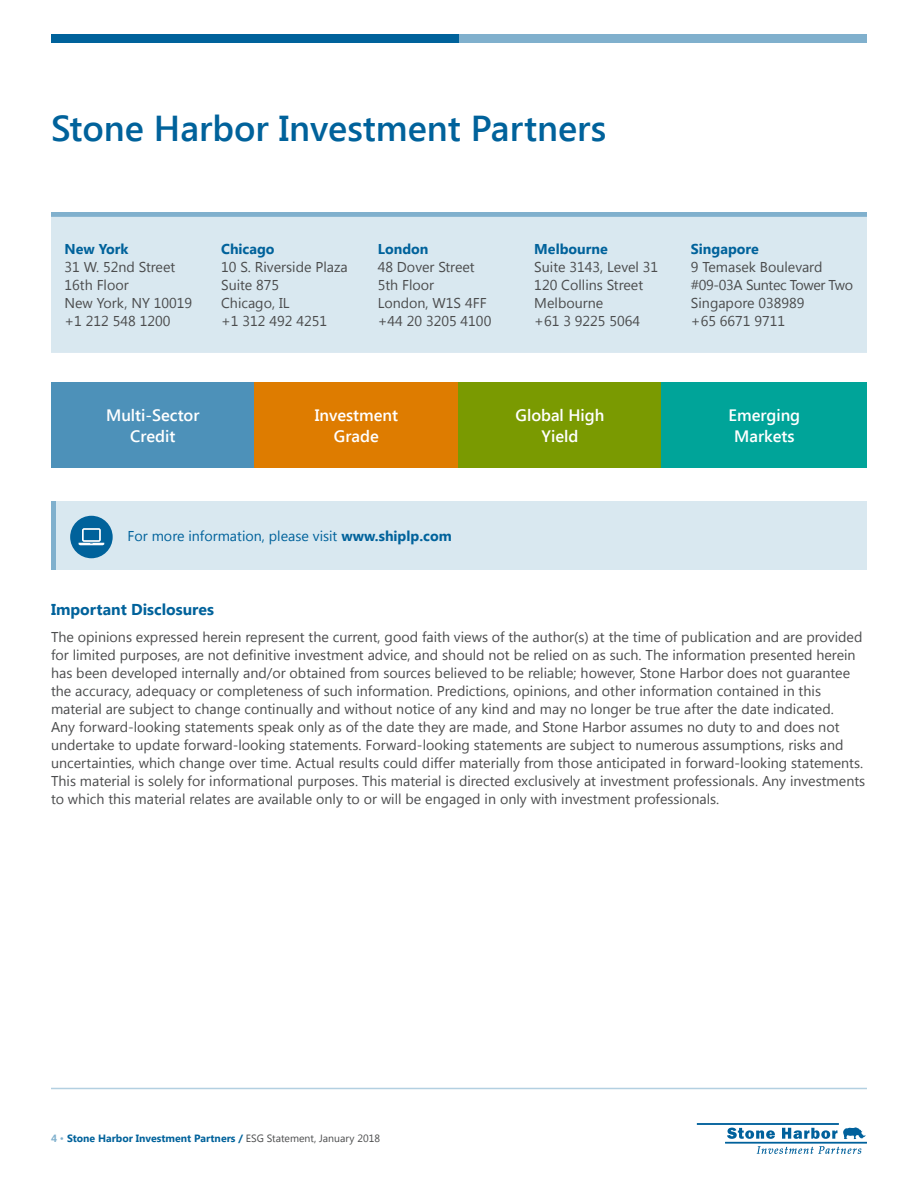
<style>
.page{position:relative;width:918px;height:1188px;background:#fff}
.page>*{position:absolute;margin:0;border:0;box-sizing:border-box;transform-origin:0 0}
.Large_Header{font:600 36px "Segoe UI";color:#00629b}
.Medium_Text{font:600 16.5px/21px "Segoe UI";color:#fff;text-align:center}
.Body_Text_Header{font:700 15.75px "Segoe UI";color:#00629b}
.Body_Text{font:14.25px/18px "Segoe UI";color:#4b4c4d}
.Endnotes_Text{font:14.25px "Segoe UI";color:#4b4c4d}
.Body_Text-2{font:14.25px "Segoe UI";color:#00629b}
.Endnotes_Text-2{font:700 14.25px "Segoe UI";color:#00629b}
.Endnotes_Text-3{font:14.25px "Segoe UI";letter-spacing:-.025em;color:#4b4c4d}
.t1{font:700 10.5px "Segoe UI";color:#00629b}
.s1{font-weight:700}
.s2{color:#80b0cd}
.s3{font-weight:400;color:#80b0cd}
.s4{font-weight:400;color:#4b4c4d}
</style>
<div class="page">
<div style="left:51px;top:34px;width:408px;height:9px;background:#00629b"></div>
<div style="left:459px;top:34px;width:408px;height:9px;background:#80b0cd"></div>
<hr style="left:725px;top:1142px;width:142px;height:1px;background:#00619c">
<svg style="left:727px;top:1128px;width:48px;height:11px"></svg>
<svg style="left:757px;top:1146px;width:104px;height:8px"></svg>
<hr style="left:697px;top:1123px;width:142px;height:2px;background:#00619c">
<svg style="left:782px;top:1127px;width:84px;height:12px"></svg>
<hr style="left:51px;top:1088px;width:816px;height:1px;background:#b3d0e1">
<div style="left:51px;top:383px;width:204px;height:85px;background:#4d91b9"></div>
<div style="left:255px;top:383px;width:203px;height:85px;background:#de7c00"></div>
<div style="left:458px;top:383px;width:204px;height:85px;background:#7a9a01"></div>
<div style="left:662px;top:383px;width:205px;height:85px;background:#00a499"></div>
<svg style="left:51px;top:213px;width:816px;height:4px;background:#83b2ce"></svg>
<div style="left:51px;top:502px;width:816px;height:68px;background:#d9e8f0"></div>
<div style="left:70px;top:516px;width:43px;height:42px;background:#00629b;border-radius:50%"></div>
<svg style="left:79px;top:528px;width:25px;height:17px"></svg>
<hr style="left:51px;top:502px;width:4px;height:68px;background:#80b0cd">
<div style="left:51px;top:217px;width:816px;height:136px;background:#d9e8f0"></div>
<p class="Large_Header" style="left:51px;top:103px;width:557px">Stone Harbor Investment Partners</p>
<p class="Endnotes_Text-2" style="left:65px;top:239px;width:65px">New York</p>
<p class="Endnotes_Text" style="left:65px;top:257px;width:112px">31 W. 52nd Street</p>
<p class="Endnotes_Text" style="left:65px;top:275px;width:66px">16th Floor</p>
<p class="Endnotes_Text" style="left:65px;top:293px;width:129px">New York, NY 10019</p>
<p class="Endnotes_Text" style="left:65px;top:311px;width:107px">+1 212 548 1200</p>
<p class="Endnotes_Text-2" style="left:221px;top:239px;width:55px">Chicago</p>
<p class="Endnotes_Text" style="left:221px;top:257px;width:128px">10 S. Riverside Plaza</p>
<p class="Endnotes_Text" style="left:221px;top:275px;width:60px">Suite 875</p>
<p class="Endnotes_Text" style="left:221px;top:293px;width:70px">Chicago, IL</p>
<p class="Endnotes_Text" style="left:221px;top:311px;width:107px">+1 312 492 4251</p>
<p class="Endnotes_Text-2" style="left:378px;top:239px;width:52px">London</p>
<p class="Endnotes_Text" style="left:378px;top:257px;width:99px">48 Dover Street</p>
<p class="Endnotes_Text" style="left:378px;top:275px;width:58px">5th Floor</p>
<p class="Endnotes_Text" style="left:378px;top:293px;width:110px">London, W1S 4FF</p>
<p class="Endnotes_Text" style="left:378px;top:311px;width:115px">+44 20 3205 4100</p>
<p class="Endnotes_Text-2" style="left:534px;top:239px;width:75px">Melbourne</p>
<p class="Endnotes_Text" style="left:534px;top:257px;width:125px">Suite 3143, Level 31</p>
<p class="Endnotes_Text" style="left:534px;top:275px;width:110px">120 Collins Street</p>
<p class="Endnotes_Text" style="left:534px;top:293px;width:70px">Melbourne</p>
<p class="Endnotes_Text" style="left:534px;top:311px;width:107px">+61 3 9225 5064</p>
<p class="Endnotes_Text-2" style="left:691px;top:239px;width:70px">Singapore</p>
<p class="Endnotes_Text" style="left:691px;top:257px;width:133px">9 Temasek Boulevard</p>
<p class="Endnotes_Text-3" style="left:691px;top:275px;width:164px">#09-03A Suntec Tower Two</p>
<p class="Endnotes_Text" style="left:691px;top:293px;width:115px">Singapore 038989</p>
<p class="Endnotes_Text" style="left:691px;top:311px;width:96px">+65 6671 9711</p>
<p class="Medium_Text" style="left:106px;top:404px;width:95px">Multi-Sector<br>Credit</p>
<p class="Medium_Text" style="left:315px;top:404px;width:85px">Investment<br>Grade</p>
<p class="Medium_Text" style="left:516px;top:404px;width:90px">Global High<br>Yield</p>
<p class="Medium_Text" style="left:729px;top:404px;width:73px">Emerging<br>Markets</p>
<p class="Body_Text-2" style="left:128px;top:526px;width:326px">For more information, please visit <span class="s1">www.shiplp.com</span></p>
<p class="Body_Text_Header" style="left:51px;top:598px;width:164px">Important Disclosures</p>
<p class="Body_Text" style="left:51px;top:627px;width:816px">The opinions expressed herein represent the current, good faith views of the author(s) at the time of publication and are provided for limited purposes, are not definitive investment advice, and should not be relied on as such. The information presented herein has been developed internally and/or obtained from sources believed to be reliable; however, Stone Harbor does not guarantee the accuracy, adequacy or completeness of such information. Predictions, opinions, and other information contained in this material are subject to change continually and without notice of any kind and may no longer be true after the date indicated.<br>Any forward-looking statements speak only as of the date they are made, and Stone Harbor assumes no duty to and does not undertake to update forward-looking statements. Forward-looking statements are subject to numerous assumptions, risks and uncertainties, which change over time. Actual results could differ materially from those anticipated in forward-looking statements.<br>This material is solely for informational purposes. This material is directed exclusively at investment professionals. Any investments to which this material relates are available only to or will be engaged in only with investment professionals.</p>
<p class="t1" style="left:51px;top:1131px;width:331px"><span class="s2">4</span> <span class="s3">•</span> Stone Harbor Investment Partners / <span class="s4">ESG Statement, January 2018</span></p>
</div>
